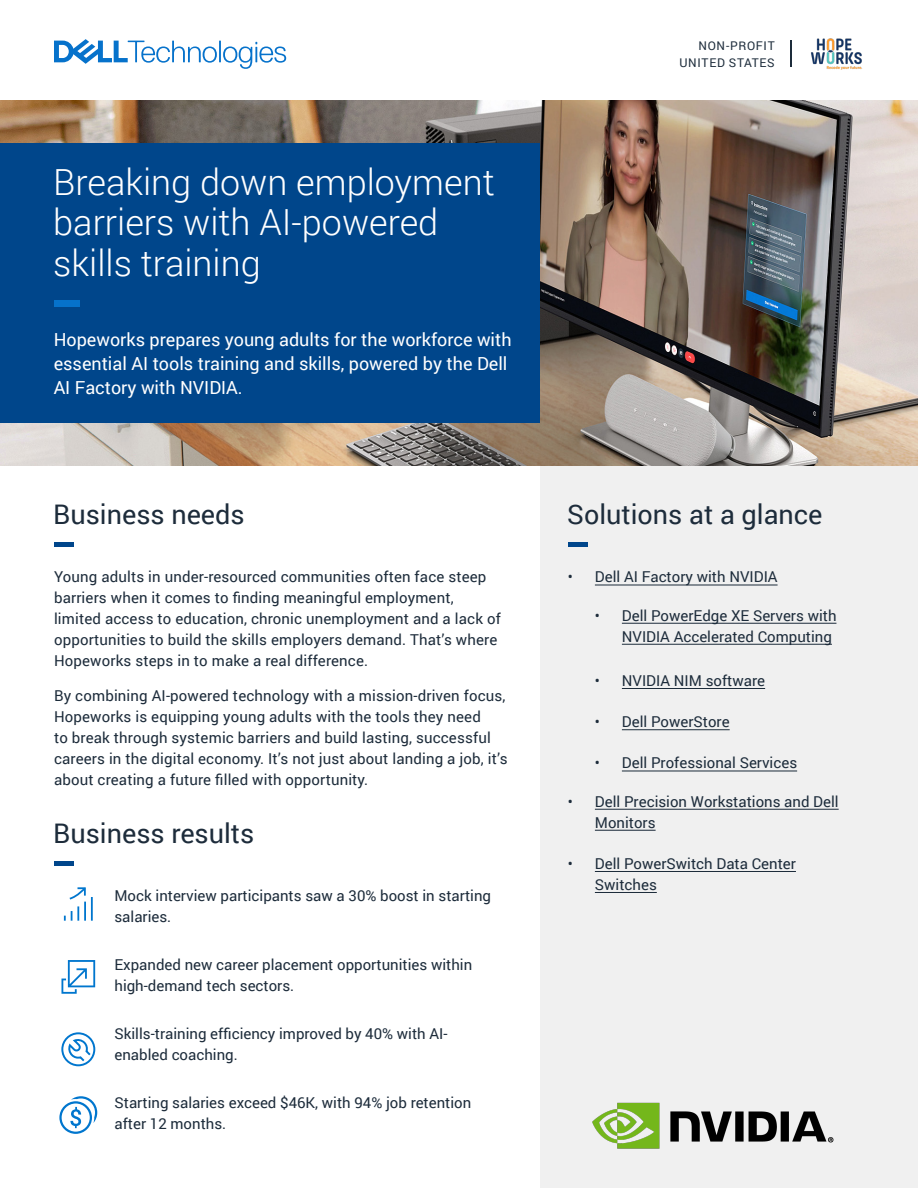
<style>
.page{position:relative;width:918px;height:1188px;background:#fff}
.page>*{position:absolute;margin:0;border:0;box-sizing:border-box;transform-origin:0 0}
.t1{font:300 36px/40.5px "Roboto";color:#fff}
.t2{font:27px "Roboto";color:#1d2c3b}
.t3{font:18px/24px "Roboto";color:#fff}
.List__no_bullets{font:15px/21px "Roboto";letter-spacing:.005em;color:#1d2c3b}
.Client_Info{font:12px/16.5px "Roboto";letter-spacing:.055em;color:#1d2c3b;text-align:right}
</style>
<div class="page">
<svg style="left:54px;top:39px;width:232px;height:30px"></svg>
<div style="left:540px;top:465px;width:378px;height:723px;background:#f0f0f0"></div>
<img style="left:0;top:101px;width:918px;height:364px">
<svg style="left:791px;top:41px;width:1px;height:26px"></svg>
<div style="left:0;top:143px;width:540px;height:280px;background:#00468b"></div>
<div style="left:54px;top:300px;width:26px;height:7px;background:#0672cb"></div>
<div style="left:54px;top:542px;width:19px;height:5px;background:#00468b"></div>
<div style="left:568px;top:542px;width:19px;height:5px;background:#00468b"></div>
<div style="left:54px;top:861px;width:19px;height:5px;background:#00468b"></div>
<img style="left:811px;top:39px;width:51px;height:30px">
<img style="left:592px;top:1102px;width:242px;height:47px">
<svg style="left:64px;top:887px;width:22px;height:34px"></svg>
<hr style="left:91px;top:897px;width:2px;height:24px;background:#0076ce">
<svg style="left:61px;top:960px;width:34px;height:34px"></svg>
<svg style="left:67px;top:1037px;width:26px;height:26px"></svg>
<div style="left:61px;top:1032px;width:34px;height:34px;border:2px solid #0076ce;border-radius:50%"></div>
<svg style="left:59px;top:1096px;width:38px;height:38px"></svg>
<hr style="left:595px;top:585px;width:183px;height:1px;background:#1d2c3b">
<hr style="left:622px;top:623px;width:214px;height:1px;background:#1d2c3b">
<hr style="left:622px;top:644px;width:210px;height:1px;background:#1d2c3b">
<hr style="left:622px;top:688px;width:143px;height:1px;background:#1d2c3b">
<hr style="left:622px;top:729px;width:108px;height:1px;background:#1d2c3b">
<hr style="left:622px;top:771px;width:175px;height:1px;background:#1d2c3b">
<hr style="left:595px;top:809px;width:244px;height:1px;background:#1d2c3b">
<hr style="left:595px;top:830px;width:61px;height:1px;background:#1d2c3b">
<hr style="left:595px;top:871px;width:201px;height:1px;background:#1d2c3b">
<hr style="left:595px;top:892px;width:62px;height:1px;background:#1d2c3b">
<h1 class="t1" style="left:53px;top:161px;width:443px">Breaking down employment barriers with AI-powered skills training</h1>
<p class="t3" style="left:54px;top:327px;width:459px">Hopeworks prepares young adults for the workforce with essential AI tools training and skills, powered by the Dell<br>AI Factory with NVIDIA.</p>
<p class="Client_Info" style="left:680px;top:37px;width:97px">NON-PROFIT<br>UNITED STATES</p>
<h2 class="t2" style="left:53px;top:495px;width:193px">Business needs</h2>
<h2 class="t2" style="left:567px;top:495px;width:257px">Solutions at a glance</h2>
<p class="List__no_bullets" style="left:54px;top:566px;width:448px">Young adults in under-resourced communities often face steep barriers when it comes to finding meaningful employment, limited access to education, chronic unemployment and a lack of opportunities to build the skills employers demand. That’s where Hopeworks steps in to make a real difference.</p>
<p class="List__no_bullets" style="left:54px;top:685px;width:455px">By combining AI-powered technology with a mission-driven focus, Hopeworks is equipping young adults with the tools they need<br>to break through systemic barriers and build lasting, successful careers in the digital economy. It’s not just about landing a job, it’s about creating a future filled with opportunity.</p>
<h2 class="t2" style="left:53px;top:814px;width:203px">Business results</h2>
<p class="List__no_bullets" style="left:114px;top:885px;width:378px">Mock interview participants saw a 30% boost in starting salaries.</p>
<p class="List__no_bullets" style="left:114px;top:954px;width:359px">Expanded new career placement opportunities within high-demand tech sectors.</p>
<p class="List__no_bullets" style="left:114px;top:1023px;width:335px">Skills-training efficiency improved by 40% with AI&shy;enabled coaching.</p>
<p class="List__no_bullets" style="left:114px;top:1092px;width:358px">Starting salaries exceed $46K, with 94% job retention after 12 months.</p>
<p class="List__no_bullets" style="left:568px;top:566px;width:211px">• Dell AI Factory with NVIDIA</p>
<p class="List__no_bullets" style="left:622px;top:604px;width:216px;text-indent:-27px">• Dell PowerEdge XE Servers with<br>NVIDIA Accelerated Computing</p>
<p class="List__no_bullets" style="left:595px;top:670px;width:172px">• NVIDIA NIM software</p>
<p class="List__no_bullets" style="left:595px;top:711px;width:136px">• Dell PowerStore</p>
<p class="List__no_bullets" style="left:595px;top:752px;width:204px">• Dell Professional Services</p>
<p class="List__no_bullets" style="left:595px;top:790px;width:245px;text-indent:-27px">• Dell Precision Workstations and Dell<br>Monitors</p>
<p class="List__no_bullets" style="left:595px;top:853px;width:203px;text-indent:-27px">• Dell PowerSwitch Data Center<br>Switches</p>
</div>
